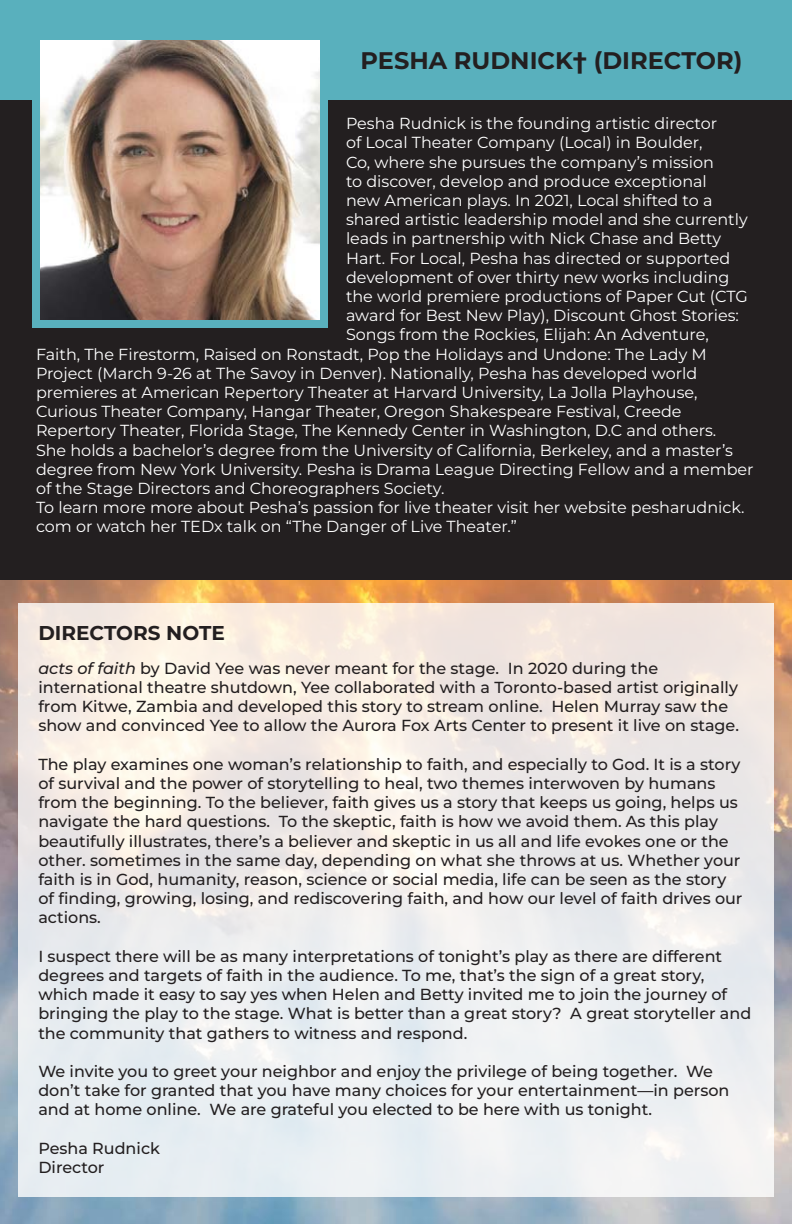
<style>
.page{position:relative;width:792px;height:1224px;background:#fff}
.page>*{position:absolute;margin:0;border:0;box-sizing:border-box;transform-origin:0 0}
.Title_Elements{font:700 24px "Montserrat";color:#231f20}
.Title_Elements-2{font:700 20px "Montserrat";color:#231f20}
.Basic{font:500 16px/19.2px "Montserrat";color:#231f20}
.Basic-2{font:16px/19.2px "Montserrat";color:#fff}
.s1{font-style:italic}
</style>
<div class="page">
<div style="left:0;top:0;width:792px;height:586px;background:#231f20"></div>
<img style="left:0;top:580px;width:792px;height:644px">
<div style="left:0;top:0;width:792px;height:99px;background:#59b0bd"></div>
<img style="left:41px;top:41px;width:278px;height:278px">
<div style="left:32px;top:32px;width:296px;height:296px;border:8px solid #59b0bd"></div>
<svg style="left:18px;top:603px;width:756px;height:594px;fill:#ededed"></svg>
<p class="Title_Elements" style="left:361px;top:44px;width:383px">PESHA RUDNICK† (DIRECTOR)</p>
<p class="Basic-2" style="left:346px;top:114px;width:373px">Pesha Rudnick is the founding artistic director</p>
<p class="Basic-2" style="left:346px;top:133px;width:358px">of Local Theater Company (Local) in Boulder,</p>
<p class="Basic-2" style="left:346px;top:152px;width:369px">Co, where she pursues the company’s mission</p>
<p class="Basic-2" style="left:346px;top:171px;width:362px">to discover, develop and produce exceptional</p>
<p class="Basic-2" style="left:346px;top:190px;width:368px">new American plays. In 2021, Local shifted to a</p>
<p class="Basic-2" style="left:346px;top:210px;width:403px">shared artistic leadership model and she currently</p>
<p class="Basic-2" style="left:346px;top:229px;width:377px">leads in partnership with Nick Chase and Betty</p>
<p class="Basic-2" style="left:346px;top:248px;width:386px">Hart. For Local, Pesha has directed or supported</p>
<p class="Basic-2" style="left:346px;top:267px;width:385px">development of over thirty new works including</p>
<p class="Basic-2" style="left:346px;top:286px;width:403px">the world premiere productions of Paper Cut (CTG</p>
<p class="Basic-2" style="left:346px;top:306px;width:394px">award for Best New Play), Discount Ghost Stories:</p>
<p class="Basic-2" style="left:346px;top:325px;width:364px">Songs from the Rockies, Elijah: An Adventure,</p>
<p class="Basic-2" style="left:36px;top:344px;width:672px">Faith, The Firestorm, Raised on Ronstadt, Pop the Holidays and Undone: The Lady M</p>
<p class="Basic-2" style="left:36px;top:363px;width:663px">Project (March 9-26 at The Savoy in Denver). Nationally, Pesha has developed world</p>
<p class="Basic-2" style="left:36px;top:382px;width:663px">premieres at American Repertory Theater at Harvard University, La Jolla Playhouse,</p>
<p class="Basic-2" style="left:36px;top:402px;width:647px">Curious Theater Company, Hangar Theater, Oregon Shakespeare Festival, Creede</p>
<p class="Basic-2" style="left:36px;top:421px;width:682px">Repertory Theater, Florida Stage, The Kennedy Center in Washington, D.C and others.</p>
<p class="Basic-2" style="left:36px;top:440px;width:699px">She holds a bachelor’s degree from the University of California, Berkeley, and a master’s</p>
<p class="Basic-2" style="left:36px;top:459px;width:719px">degree from New York University. Pesha is Drama League Directing Fellow and a member</p>
<p class="Basic-2" style="left:36px;top:478px;width:410px">of the Stage Directors and Choreographers Society.</p>
<p class="Basic-2" style="left:36px;top:498px;width:710px">To learn more more about Pesha’s passion for live theater visit her website pesharudnick. com or watch her TEDx talk on “The Danger of Live Theater.”</p>
<p class="Title_Elements-2" style="left:38px;top:619px;width:188px">DIRECTORS NOTE</p>
<p class="Basic" style="left:38px;top:658px;width:702px"><span class="s1">acts of faith</span> by David Yee was never meant for the stage. In 2020 during the international theatre shutdown, Yee collaborated with a Toronto-based artist originally from Kitwe, Zambia and developed this story to stream online. Helen Murray saw the show and convinced Yee to allow the Aurora Fox Arts Center to present it live on stage.</p>
<p class="Basic" style="left:38px;top:754px;width:706px">The play examines one woman’s relationship to faith, and especially to God. It is a story of survival and the power of storytelling to heal, two themes interwoven by humans from the beginning. To the believer, faith gives us a story that keeps us going, helps us navigate the hard questions. To the skeptic, faith is how we avoid them. As this play beautifully illustrates, there’s a believer and skeptic in us all and life evokes one or the other. sometimes in the same day, depending on what she throws at us. Whether your faith is in God, humanity, reason, science or social media, life can be seen as the story of finding, growing, losing, and rediscovering faith, and how our level of faith drives our actions.</p>
<p class="Basic" style="left:38px;top:946px;width:715px">I suspect there will be as many interpretations of tonight’s play as there are different degrees and targets of faith in the audience. To me, that’s the sign of a great story, which made it easy to say yes when Helen and Betty invited me to join the journey of bringing the play to the stage. What is better than a great story? A great storyteller and the community that gathers to witness and respond.</p>
<p class="Basic" style="left:38px;top:1061px;width:693px">We invite you to greet your neighbor and enjoy the privilege of being together. We don’t take for granted that you have many choices for your entertainment—in person and at home online. We are grateful you elected to be here with us tonight.</p>
<p class="Basic" style="left:38px;top:1138px;width:123px">Pesha Rudnick</p>
<p class="Basic" style="left:38px;top:1157px;width:68px">Director</p>
</div>
